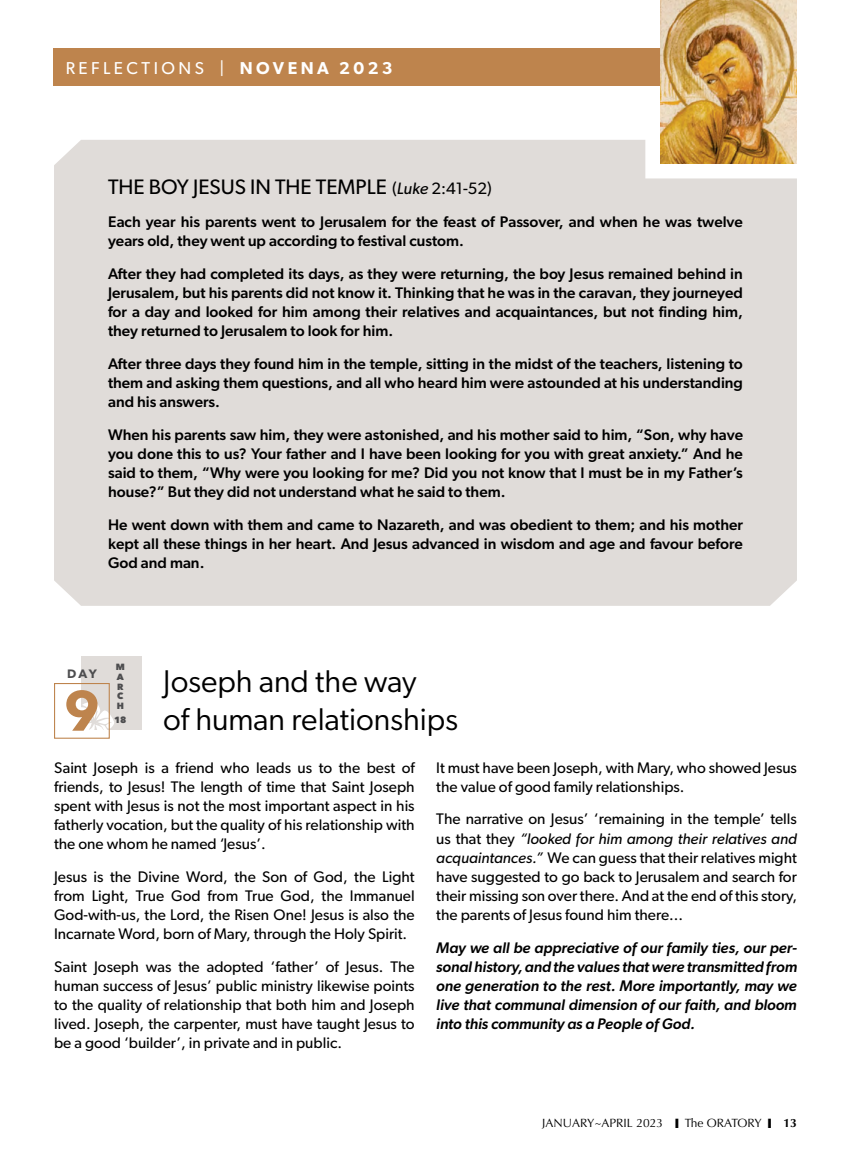
<style>
.page{position:relative;width:851px;height:1161px;background:#fff}
.page>*{position:absolute;margin:0;border:0;box-sizing:border-box;transform-origin:0 0}
.t1{font:700 55.95px "Avenir Next LT Pro";color:#be844d}
.COURANT_Swiss_721__2{font:31.5px/37.8px "Gibson";color:#000}
.t2{font:21px "Gibson";color:#000}
.t3{font:17.25px "Gibson";letter-spacing:.2em;color:#fff}
.t4{font:500 15.3px/19.2px "Gibson";color:#000;text-align:justify}
.COURANT_Swiss_721__2-2{font:15.3px/19.2px "Gibson";color:#000;text-align:justify}
.COURANT_Swiss_721__2-3{font:italic 500 15.3px/19.2px "Gibson";color:#000;text-align:justify}
.t5{font:12px "Optima";color:#000}
.t6{font:700 12px "Avenir Next LT Pro";color:#4d4d4f}
.t7{font:800 9px/9.8px "Avenir Next";color:#4d4d4f}
.s1{font-weight:600}
.s2{font-size:16.5px}
.s3{font-style:italic;font-size:16.5px}
.s4{font-style:italic}
.s5{font-weight:700}
</style>
<div class="page">
<div style="left:53px;top:49px;width:626px;height:37px;background:#be844d"></div>
<div style="left:54px;top:140px;width:742px;height:466px;background:#e0dcd9"></div>
<div style="left:81px;top:656px;width:61px;height:74px;background:#e0dcd9"></div>
<svg style="left:81px;top:702px;width:33px;height:28px"></svg>
<div style="left:54px;top:683px;width:56px;height:56px;border:1px solid #be844d"></div>
<img style="left:660px;top:0;width:136px;height:164px">
<p class="t3" style="left:66px;top:57px;width:328px">REFLECTIONS | <span class="s1">NOVENA 2023</span></p>
<p class="t2" style="left:108px;top:175px;width:385px">THE BOY JESUS IN THE TEMPLE <span class="s2">(</span><span class="s3">Luke</span> <span class="s2">2:41-52)</span></p>
<p class="t4" style="left:108px;top:212px;width:636px">Each year his parents went to Jerusalem for the feast of Passover, and when he was twelve years old, they went up according to festival custom.</p>
<p class="t4" style="left:108px;top:264px;width:636px">After they had completed its days, as they were returning, the boy Jesus remained behind in Jerusalem, but his parents did not know it. Thinking that he was in the caravan, they journeyed for a day and looked for him among their relatives and acquaintances, but not finding him, they returned to Jerusalem to look for him.</p>
<p class="t4" style="left:108px;top:354px;width:636px">After three days they found him in the temple, sitting in the midst of the teachers, listening to them and asking them questions, and all who heard him were astounded at his understanding and his answers.</p>
<p class="t4" style="left:108px;top:425px;width:636px">When his parents saw him, they were astonished, and his mother said to him, “Son, why have you done this to us? Your father and I have been looking for you with great anxiety.” And he said to them, “Why were you looking for me? Did you not know that I must be in my Father’s house?” But they did not understand what he said to them.</p>
<p class="t4" style="left:108px;top:515px;width:636px">He went down with them and came to Nazareth, and was obedient to them; and his mother kept all these things in her heart. And Jesus advanced in wisdom and age and favour before God and man.</p>
<p class="t7" style="left:116px;top:662px;width:11px">M</p>
<p class="t7" style="left:117px;top:672px;width:8px">A</p>
<p class="t7" style="left:117px;top:681px;width:8px">R</p>
<p class="t7" style="left:117px;top:691px;width:9px">C<br>H</p>
<p class="t7" style="left:114px;top:715px;width:14px">18</p>
<p class="t6" style="left:67px;top:666px;width:31px">DAY</p>
<p class="COURANT_Swiss_721__2" style="left:163px;top:662px;width:296px">Joseph and the way<br>of human relationships</p>
<p class="COURANT_Swiss_721__2-2" style="left:436px;top:758px;width:362px">It must have been Joseph, with Mary, who showed Jesus the value of good family relationships.</p>
<p class="COURANT_Swiss_721__2-2" style="left:436px;top:809px;width:362px">The narrative on Jesus’ ‘remaining in the temple’ tells us that they <span class="s4">“looked for him among their relatives and acquaintances.”</span> We can guess that their relatives might have suggested to go back to Jerusalem and search for their missing son over there. And at the end of this story, the parents of Jesus found him there...</p>
<p class="COURANT_Swiss_721__2-3" style="left:436px;top:937px;width:362px">May we all be appreciative of our family ties, our per&shy;sonal history, and the values that were transmitted from one generation to the rest. More importantly, may we live that communal dimension of our faith, and bloom into this community as a People of God.</p>
<p class="t1" style="left:64px;top:677px;width:38px">9</p>
<p class="COURANT_Swiss_721__2-2" style="left:54px;top:758px;width:362px">Saint Joseph is a friend who leads us to the best of friends, to Jesus! The length of time that Saint Joseph spent with Jesus is not the most important aspect in his fatherly vocation, but the quality of his relationship with the one whom he named ‘Jesus’.</p>
<p class="COURANT_Swiss_721__2-2" style="left:54px;top:867px;width:362px">Jesus is the Divine Word, the Son of God, the Light from Light, True God from True God, the Immanuel God-with-us, the Lord, the Risen One! Jesus is also the Incarnate Word, born of Mary, through the Holy Spirit.</p>
<p class="COURANT_Swiss_721__2-2" style="left:54px;top:957px;width:362px">Saint Joseph was the adopted ‘father’ of Jesus. The human success of Jesus’ public ministry likewise points to the quality of relationship that both him and Joseph lived. Joseph, the carpenter, must have taught Jesus to be a good ‘builder’, in private and in public.</p>
<p class="t5" style="left:542px;top:1116px;width:256px">JANUARY~APRIL 2023 ❙ The ORATORY ❙ <span class="s5">13</span></p>
</div>
